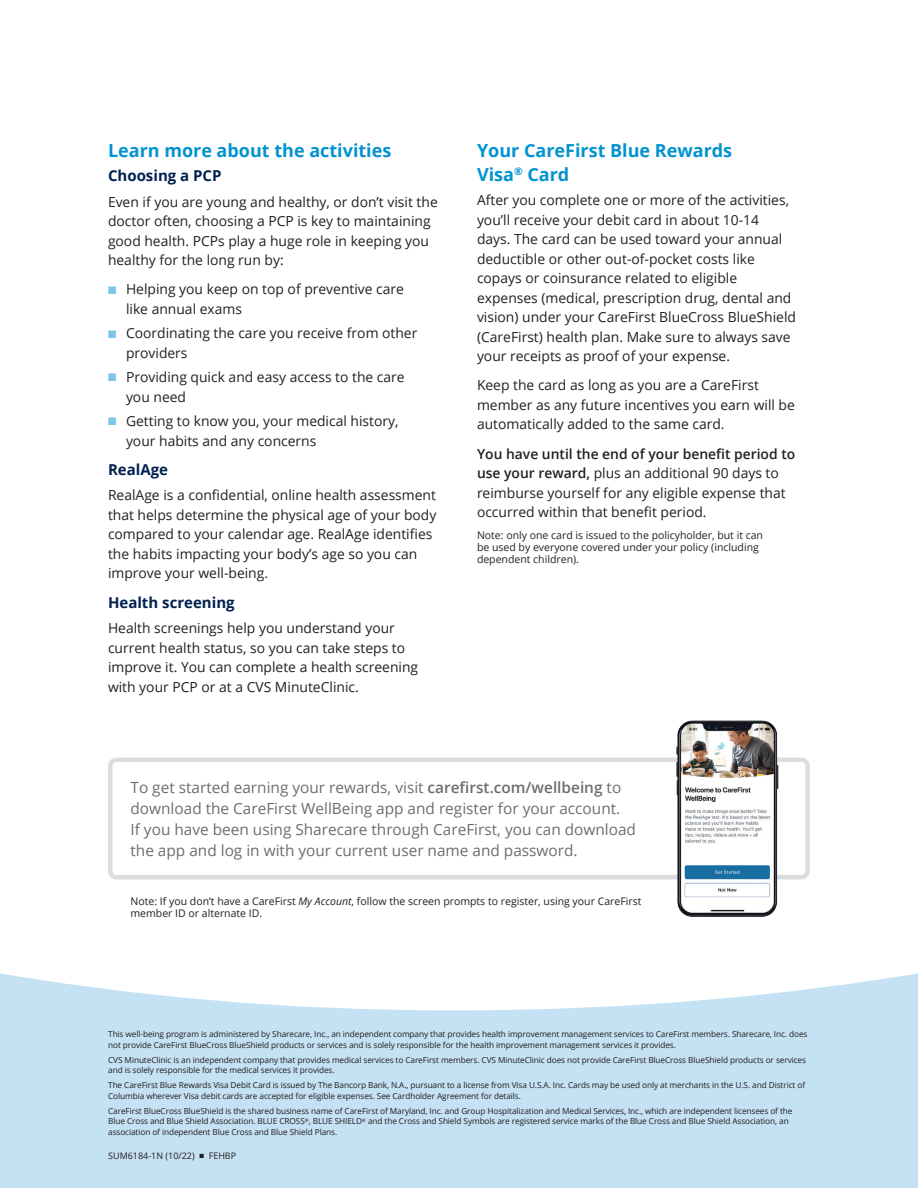
<style>
.page{position:relative;width:918px;height:1188px;background:#fff}
.page>*{position:absolute;margin:0;border:0;box-sizing:border-box;transform-origin:0 0}
.FLI-Conditions{font:700 18px/24px "Open Sans";color:#0093d0}
.FLI-H2_Header{font:700 18px "Open Sans";color:#0093d0}
.POD-Caption-Boxed{font:15.3px/21px "Open Sans";color:#6c6d70}
.FLI-H3_Header{font:700 15px "Open Sans";color:#00214f}
.FLI-Conditions-2{font:13.8px/19.5px "Open Sans";color:#231f20}
.FLI-BodyText{font:13.8px/19.5px "Open Sans";color:#231f20}
.FLI-Conditions-3{font:10.5px/12px "Open Sans";color:#231f20}
.t1{font:9px "Open Sans";color:#231f20}
.t2{font:8.25px/10.5px "Open Sans";letter-spacing:-.01em;color:#231f20}
.s1{color:#7cc4e8}
.s2{font-weight:600}
.s3{font-style:italic}
</style>
<div class="page">
<svg style="left:0;top:973px;width:918px;height:215px;background:#cbe4f5"></svg>
<div style="left:108px;top:758px;width:702px;height:121px;border:4px solid #dcdddf;border-radius:6px"></div>
<img style="left:676px;top:720px;width:102px;height:197px">
<p class="FLI-H2_Header" style="left:108px;top:138px;width:285px">Learn more about the activities</p>
<p class="FLI-H3_Header" style="left:108px;top:165px;width:115px">Choosing a PCP</p>
<p class="FLI-BodyText" style="left:108px;top:192px;width:331px">Even if you are young and healthy, or don’t visit the doctor often, choosing a PCP is key to maintaining good health. PCPs play a huge role in keeping you healthy for the long run by:</p>
<p class="FLI-Conditions-2" style="left:126px;top:279px;width:280px;text-indent:-18px"><span class="s1">■</span> Helping you keep on top of preventive care like annual exams</p>
<p class="FLI-Conditions-2" style="left:126px;top:323px;width:293px;text-indent:-18px"><span class="s1">■</span> Coordinating the care you receive from other providers</p>
<p class="FLI-Conditions-2" style="left:126px;top:367px;width:280px;text-indent:-18px"><span class="s1">■</span> Providing quick and easy access to the care you need</p>
<p class="FLI-Conditions-2" style="left:126px;top:411px;width:274px;text-indent:-18px"><span class="s1">■</span> Getting to know you, your medical history, your habits and any concerns</p>
<p class="FLI-H3_Header" style="left:108px;top:459px;width:62px">RealAge</p>
<p class="FLI-BodyText" style="left:108px;top:485px;width:330px">RealAge is a confidential, online health assessment that helps determine the physical age of your body compared to your calendar age. RealAge identifies the habits impacting your body’s age so you can improve your well-being.</p>
<p class="FLI-H3_Header" style="left:108px;top:592px;width:128px">Health screening</p>
<p class="FLI-BodyText" style="left:108px;top:618px;width:312px">Health screenings help you understand your current health status, so you can take steps to improve it. You can complete a health screening with your PCP or at a CVS MinuteClinic.</p>
<p class="FLI-Conditions" style="left:477px;top:138px;width:257px">Your CareFirst Blue Rewards<br>Visa<sup>®</sup> Card</p>
<p class="FLI-Conditions-2" style="left:477px;top:190px;width:321px">After you complete one or more of the activities, you’ll receive your debit card in about 10-14 days. The card can be used toward your annual deductible or other out-of-pocket costs like copays or coinsurance related to eligible expenses (medical, prescription drug, dental and vision) under your CareFirst BlueCross BlueShield (CareFirst) health plan. Make sure to always save your receipts as proof of your expense.</p>
<p class="FLI-Conditions-2" style="left:477px;top:375px;width:319px">Keep the card as long as you are a CareFirst member as any future incentives you earn will be automatically added to the same card.</p>
<p class="FLI-Conditions-2" style="left:477px;top:444px;width:320px"><span class="s2">You have until the end of your benefit period to use your reward,</span> plus an additional 90 days to reimburse yourself for any eligible expense that occurred within that benefit period.</p>
<p class="FLI-Conditions-3" style="left:477px;top:529px;width:288px">Note: only one card is issued to the policyholder, but it can be used by everyone covered under your policy (including dependent children).</p>
<p class="POD-Caption-Boxed" style="left:130px;top:776px;width:507px">To get started earning your rewards, visit <span class="s2">carefirst.com/wellbeing</span> to download the CareFirst WellBeing app and register for your account.<br>If you have been using Sharecare through CareFirst, you can download the app and log in with your current user name and password.</p>
<p class="FLI-Conditions-3" style="left:130px;top:895px;width:512px">Note: If you don’t have a CareFirst <span class="s3">My Account</span>, follow the screen prompts to register, using your CareFirst member ID or alternate ID.</p>
<p class="t2" style="left:108px;top:1029px;width:701px">This well-being program is administered by Sharecare, Inc., an independent company that provides health improvement management services to CareFirst members. Sharecare, Inc. does not provide CareFirst BlueCross BlueShield products or services and is solely responsible for the health improvement management services it provides.</p>
<p class="t2" style="left:108px;top:1054px;width:699px">CVS MinuteClinic is an independent company that provides medical services to CareFirst members. CVS MinuteClinic does not provide CareFirst BlueCross BlueShield products or services and is solely responsible for the medical services it provides.</p>
<p class="t2" style="left:108px;top:1080px;width:698px">The CareFirst Blue Rewards Visa Debit Card is issued by The Bancorp Bank, N.A., pursuant to a license from Visa U.S.A. Inc. Cards may be used only at merchants in the U.S. and District of<br>Columbia wherever Visa debit cards are accepted for eligible expenses. See Cardholder Agreement for details.</p>
<p class="t2" style="left:108px;top:1105px;width:686px">CareFirst BlueCross BlueShield is the shared business name of CareFirst of Maryland, Inc. and Group Hospitalization and Medical Services, Inc., which are independent licensees of the<br>Blue Cross and Blue Shield Association. BLUE CROSS<sup>®</sup>, BLUE SHIELD<sup>®</sup> and the Cross and Shield Symbols are registered service marks of the Blue Cross and Blue Shield Association, an association of independent Blue Cross and Blue Shield Plans.</p>
<p class="t1" style="left:108px;top:1150px;width:130px">SUM6184-1N (10/22) ■ FEHBP</p>
</div>
